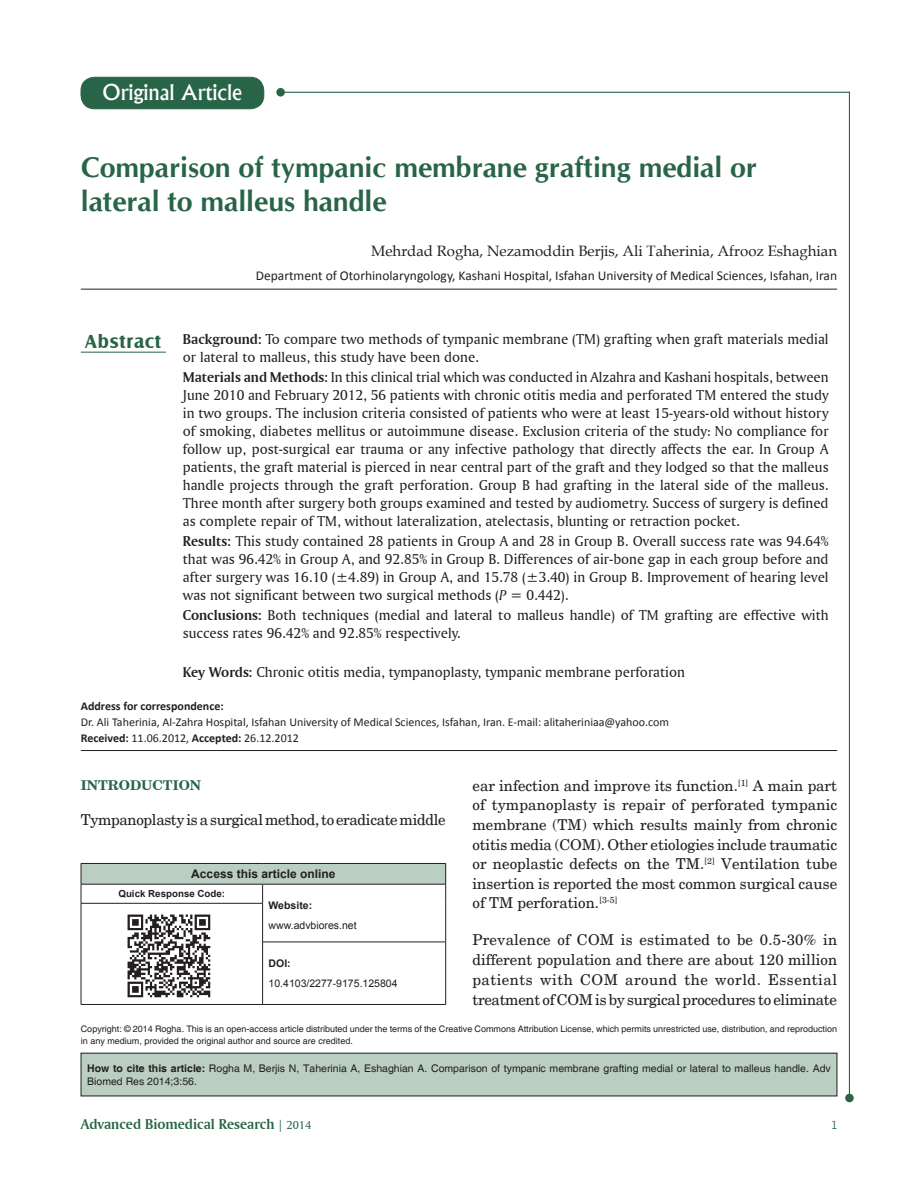
<style>
.page{position:relative;width:918px;height:1188px;background:#fff}
.page>*{position:absolute;margin:0;border:0;box-sizing:border-box;transform-origin:0 0}
.AT{font:700 28.5px/34.2px "CG Omega";color:#286446}
.AH{font:500 21px "Albertus";color:#fff}
.ABSH{font:700 19.5px "Castle T";letter-spacing:.04em;color:#286446}
.ABS{font:15px/18px "Amerigo BT Roman A";color:#231f20}
.TX{font:15px/19.6px "New Century Schlbk";letter-spacing:-.02em;color:#231f20;text-align:justify}
.KWD{font:15px "Amerigo BT Roman A";color:#231f20}
.AU{font:15px "Book Antiqua";color:#231f20}
.RF{font:15px "Amerigo BT Bold A";color:#286446}
.AFF{font:13.5px "Calibri";color:#231f20}
.t1{font:700 13.5px "Century Schoolbook BT";color:#286446}
.ADD{font:12px/15.8px "Calibri";color:#231f20}
.HIS{font:12px "Calibri";color:#231f20}
.ATAO{font:700 12px "Arial";color:#231f20}
.RF-2{font:12px "Bell Centennial BT Address";color:#286446}
.SRC{font:10.5px/12.6px "Helvetica";color:#231f20}
.DOI{font:10.5px "Arial";color:#231f20}
.WEB{font:10.5px "Arial";color:#231f20}
.WEB-2{font:700 10.5px "Arial";color:#231f20}
.DOI-2{font:700 10.5px "Arial";color:#231f20}
.QRC{font:700 9.75px "Arial";color:#231f20}
.CR{font:9px/12px "Helvetica";color:#231f20}
.s1{font-family:"Amerigo BT Bold A"}
.s2{font-family:"Amerigo BT Italic A"}
.s3{font-weight:700}
.s4{font-family:"Amerigo BT Roman A";font-size:12px}
</style>
<div class="page">
<div style="left:81px;top:77px;width:183px;height:32px;background:#286446;border-radius:14px"></div>
<div style="left:81px;top:77px;width:183px;height:32px;border:1px solid #286446;border-radius:14px"></div>
<hr style="left:281px;top:92px;width:569px;height:1px;background:#286446">
<div style="left:276px;top:88px;width:9px;height:9px;background:#286446;border-radius:50%"></div>
<hr style="left:849px;top:92px;width:1px;height:1005px;background:#286446">
<div style="left:845px;top:1094px;width:9px;height:8px;background:#286446;border-radius:50%"></div>
<hr style="left:81px;top:750px;width:756px;height:1px;background:#231f20">
<hr style="left:81px;top:352px;width:85px;height:1px;background:#286446">
<hr style="left:81px;top:289px;width:756px;height:1px;background:#231f20">
<div style="left:81px;top:863px;width:365px;height:21px;background:#bacec1"></div>
<hr style="left:81px;top:1004px;width:182px;height:1px;background:#231f20">
<hr style="left:81px;top:863px;width:182px;height:1px;background:#231f20">
<hr style="left:263px;top:863px;width:183px;height:1px;background:#231f20">
<hr style="left:81px;top:884px;width:182px;height:1px;background:#231f20">
<svg style="left:81px;top:864px;width:1px;height:39px"></svg>
<hr style="left:263px;top:884px;width:183px;height:1px;background:#231f20">
<svg style="left:445px;top:864px;width:1px;height:39px"></svg>
<hr style="left:445px;top:903px;width:1px;height:39px;background:#231f20">
<hr style="left:81px;top:903px;width:182px;height:1px;background:#231f20">
<hr style="left:81px;top:903px;width:1px;height:39px;background:#231f20">
<hr style="left:81px;top:942px;width:1px;height:62px;background:#231f20">
<hr style="left:445px;top:942px;width:1px;height:62px;background:#231f20">
<hr style="left:263px;top:1004px;width:183px;height:1px;background:#231f20">
<svg style="left:262px;top:884px;width:1px;height:19px"></svg>
<hr style="left:262px;top:903px;width:1px;height:39px;background:#231f20">
<hr style="left:262px;top:942px;width:1px;height:62px;background:#231f20">
<hr style="left:262px;top:942px;width:184px;height:1px;background:#231f20">
<img style="left:127px;top:914px;width:84px;height:84px">
<div style="left:81px;top:1053px;width:756px;height:43px;background:#bacec1"></div>
<p class="AH" style="left:103px;top:80px;width:141px">Original Article</p>
<p class="AT" style="left:81px;top:150px;width:678px">Comparison of tympanic membrane grafting medial or lateral to malleus handle</p>
<p class="AU" style="left:371px;top:240px;width:467px">Mehrdad Rogha, Nezamoddin Berjis, Ali Taherinia, Afrooz Eshaghian</p>
<p class="AFF" style="left:256px;top:267px;width:583px">Department of Otorhinolaryngology, Kashani Hospital, Isfahan University of Medical Sciences, Isfahan, Iran</p>
<p class="ABS" style="left:183px;top:329px;width:647px"><span class="s1">Background:</span> To compare two methods of tympanic membrane (TM) grafting when graft materials medial or lateral to malleus, this study have been done.</p>
<p class="ABS" style="left:183px;top:367px;width:647px;text-align:justify"><span class="s1">Materials and Methods:</span> In this clinical trial which was conducted in Alzahra and Kashani hospitals, between June 2010 and February 2012, 56 patients with chronic otitis media and perforated TM entered the study in two groups. The inclusion criteria consisted of patients who were at least 15‑years‑old without history of smoking, diabetes mellitus or autoimmune disease. Exclusion criteria of the study: No compliance for follow up, post‑surgical ear trauma or any infective pathology that directly affects the ear. In Group A patients, the graft material is pierced in near central part of the graft and they lodged so that the malleus handle projects through the graft perforation. Group B had grafting in the lateral side of the malleus.<br>Three month after surgery both groups examined and tested by audiometry. Success of surgery is defined as complete repair of TM, without lateralization, atelectasis, blunting or retraction pocket.</p>
<p class="ABS" style="left:183px;top:532px;width:647px;text-align:justify"><span class="s1">Results:</span> This study contained 28 patients in Group A and 28 in Group B. Overall success rate was 94.64% that was 96.42% in Group A, and 92.85% in Group B. Differences of air‑bone gap in each group before and after surgery was 16.10 (±4.89) in Group A, and 15.78 (±3.40) in Group B. Improvement of hearing level was not significant between two surgical methods (<span class="s2">P</span> = 0.442).</p>
<p class="ABS" style="left:183px;top:606px;width:647px"><span class="s1">Conclusions:</span> Both techniques (medial and lateral to malleus handle) of TM grafting are effective with success rates 96.42% and 92.85% respectively.</p>
<p class="KWD" style="left:183px;top:663px;width:504px"><span class="s1">Key Words:</span> Chronic otitis media, tympanoplasty, tympanic membrane perforation</p>
<p class="ADD" style="left:81px;top:698px;width:590px"><span class="s3">Address for correspondence:<br></span>Dr. Ali Taherinia, Al‑Zahra Hospital, Isfahan University of Medical Sciences, Isfahan, Iran. E‑mail: alitaheriniaa@yahoo.com</p>
<p class="HIS" style="left:81px;top:730px;width:220px"><span class="s3">Received:</span> 11.06.2012, <span class="s3">Accepted:</span> 26.12.2012</p>
<p class="ABSH" style="left:85px;top:331px;width:78px">Abstract</p>
<p class="TX" style="left:472px;top:776px;width:366px">ear infection and improve its function.<sup>[1]</sup> A main part of tympanoplasty is repair of perforated tympanic membrane (TM) which results mainly from chronic otitis media (COM). Other etiologies include traumatic or neoplastic defects on the TM.<sup>[2]</sup> Ventilation tube insertion is reported the most common surgical cause of TM perforation.<sup>[3‑5]</sup></p>
<p class="TX" style="left:472px;top:930px;width:366px">Prevalence of COM is estimated to be 0.5‑30% in different population and there are about 120 million patients with COM around the world. Essential treatment of COM is by surgical procedures to eliminate</p>
<h1 class="t1" style="left:81px;top:777px;width:122px">INTRODUCTION</h1>
<p class="TX" style="left:81px;top:810px;width:366px">Tympanoplasty is a surgical method, to eradicate middle</p>
<p class="ATAO" style="left:191px;top:866px;width:146px">Access this article online</p>
<p class="QRC" style="left:118px;top:887px;width:108px">Quick Response Code:</p>
<p class="WEB-2" style="left:269px;top:898px;width:45px">Website:</p>
<p class="WEB" style="left:269px;top:918px;width:90px">www.advbiores.net</p>
<p class="DOI-2" style="left:269px;top:957px;width:24px">DOI:</p>
<p class="DOI" style="left:269px;top:976px;width:131px">10.4103/2277-9175.125804</p>
<p class="CR" style="left:81px;top:1024px;width:758px">Copyright: © 2014 Rogha. This is an open‑access article distributed under the terms of the Creative Commons Attribution License, which permits unrestricted use, distribution, and reproduction in any medium, provided the original author and source are credited.</p>
<p class="SRC" style="left:87px;top:1062px;width:745px"><span class="s3">How to cite this article:</span> Rogha M, Berjis N, Taherinia A, Eshaghian A. Comparison of tympanic membrane grafting medial or lateral to malleus handle. Adv<br>Biomed Res 2014;3:56.</p>
<p class="RF" style="left:81px;top:1115px;width:232px">Advanced Biomedical Research <span class="s4">| 2014</span></p>
<p class="RF-2" style="left:832px;top:1118px;width:7px">1</p>
</div>
